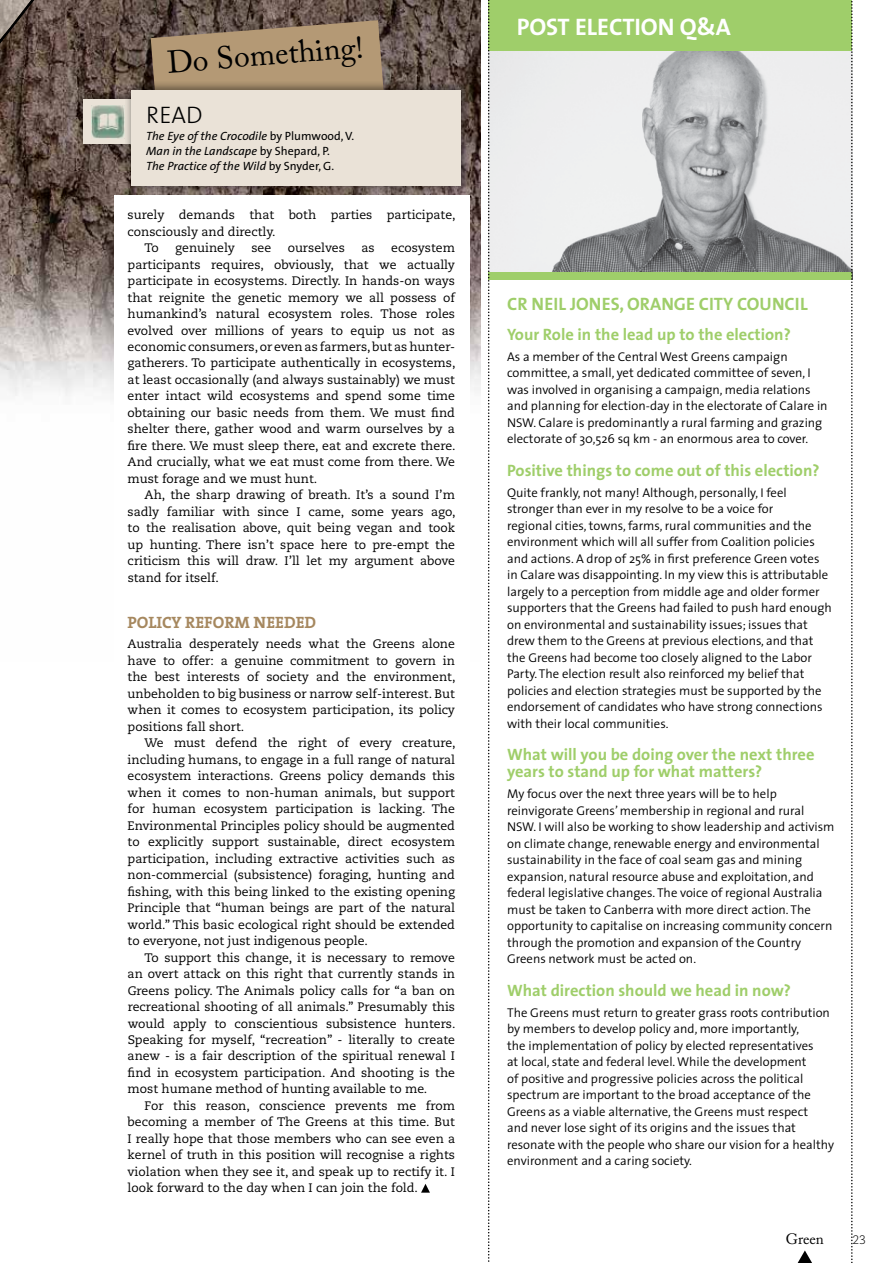
<style>
.page{position:relative;width:893px;height:1263px;background:#fff}
.page>*{position:absolute;margin:0;border:0;box-sizing:border-box;transform-origin:0 0}
.t1{font:31.5px "Adobe Caslon Pro";color:#000}
.t2{font:700 24px "The Sans";color:#fff}
.t3{font:300 24px "The Sans";color:#000}
.t4{font:700 18px "The Sans";color:#9fce6a}
.t5{font:700 16.5px/17.2px "The Sans";color:#9fce6a}
.t6{font:700 16.5px "The Serif";color:#a6885f}
.t7{font:15px "Adobe Caslon Pro";color:#000}
.t8{font:300 12.75px/16.5px "The Sans";color:#000}
.t9{font:12.3px/16.5px "Caecilia CE";color:#000;text-align:justify}
.t10{font:300 12.3px "Caecilia";color:#000}
.t11{font:italic 12px/15px "The Sans";color:#000}
.s1{font-style:normal}
</style>
<div class="page">
<img style="left:263px;top:0;width:217px;height:391px">
<img style="left:0;top:0;width:263px;height:396px">
<div style="left:114px;top:196px;width:356px;height:769px;background:#fff"></div>
<svg style="left:421px;top:1184px;width:9px;height:9px"></svg>
<img style="left:490px;top:50px;width:361px;height:222px">
<div style="left:489px;top:272px;width:363px;height:8px;background:#9fce6a"></div>
<div style="left:489px;top:0;width:363px;height:50px;background:#9fce6a"></div>
<svg style="left:851px;top:1px;width:2px;height:1262px"></svg>
<svg style="left:488px;top:0;width:2px;height:1262px"></svg>
<div style="left:76px;top:89px;width:116px;height:63px;background:#000;opacity:.44"></div>
<div style="left:83px;top:100px;width:98px;height:44px;background:#eae2d7"></div>
<svg style="left:151px;top:20px;width:234px;height:59px;background:#a48b6c"></svg>
<div style="left:124px;top:79px;width:347px;height:114px;background:#000;opacity:.44"></div>
<div style="left:131px;top:90px;width:329px;height:96px;background:#eae2d7"></div>
<img style="left:91px;top:105px;width:34px;height:34px">
<svg style="left:0;top:0;width:78px;height:220px;background:#625047"></svg>
<svg style="left:797px;top:1250px;width:15px;height:13px"></svg>
<h1 class="t1" style="left:166px;top:42px;width:198px;rotate:-4deg">Do Something!</h1>
<h2 class="t3" style="left:146px;top:95px;width:15px">READ</h2>
<p class="t11" style="left:146px;top:128px;width:210px">The Eye of the Crocodile <span class="s1">by Plumwood, V.<br></span>Man in the Landscape <span class="s1">by Shepard, P.<br></span>The Practice of the Wild <span class="s1">by Snyder, G.</span></p>
<p class="t9" style="left:128px;top:206px;width:329px">surely demands that both parties participate,</p>
<p class="t9" style="left:128px;top:223px;width:150px">consciously and directly.</p>
<p class="t9" style="left:145px;top:239px;width:16px">To</p>
<p class="t9" style="left:175px;top:239px;width:61px">genuinely</p>
<p class="t9" style="left:251px;top:239px;width:21px">see</p>
<p class="t9" style="left:288px;top:239px;width:59px">ourselves</p>
<p class="t9" style="left:361px;top:239px;width:15px">as</p>
<p class="t9" style="left:128px;top:239px;width:329px;text-indent:264px">ecosystem participants requires, obviously, that we actually participate in ecosystems. Directly. In hands-on ways that reignite the genetic memory we all possess of humankind’s natural ecosystem roles. Those roles evolved over millions of years to equip us not as economic consumers,or even as farmers,but as hunter&shy;gatherers. To participate authentically in ecosystems, at least occasionally (and always sustainably) we must enter intact wild ecosystems and spend some time obtaining our basic needs from them. We must find shelter there, gather wood and warm ourselves by a fire there. We must sleep there, eat and excrete there.<br>And crucially, what we eat must come from there. We must forage and we must hunt.</p>
<p class="t9" style="left:128px;top:487px;width:329px;text-indent:17px">Ah, the sharp drawing of breath. It’s a sound I’m sadly familiar with since I came, some years ago, to the realisation above, quit being vegan and took up hunting. There isn’t space here to pre-empt the criticism this will draw. I’ll let my argument above stand for itself.</p>
<h3 class="t6" style="left:128px;top:608px;width:20px">POLICY</h3>
<h3 class="t6" style="left:185px;top:608px;width:12px">REFORM</h3>
<h3 class="t6" style="left:253px;top:608px;width:11px">NEE</h3>
<h3 class="t6" style="left:284px;top:608px;width:34px">DED</h3>
<p class="t9" style="left:128px;top:635px;width:329px">Australia desperately needs what the Greens alone have to offer: a genuine commitment to govern in the best interests of society and the environment, unbeholden to big business or narrow self-interest. But when it comes to ecosystem participation, its policy positions fall short.</p>
<p class="t9" style="left:128px;top:734px;width:329px;text-indent:17px">We must defend the right of every creature, including humans, to engage in a full range of natural ecosystem interactions. Greens policy demands this when it comes to non-human animals, but support for human ecosystem participation is lacking. The Environmental Principles policy should be augmented to explicitly support sustainable, direct ecosystem participation, including extractive activities such as non-commercial (subsistence) foraging, hunting and fishing, with this being linked to the existing opening Principle that “human beings are part of the natural world.” This basic ecological right should be extended to everyone, not just indigenous people.</p>
<p class="t9" style="left:128px;top:949px;width:329px;text-indent:17px">To support this change, it is necessary to remove an overt attack on this right that currently stands in Greens policy. The Animals policy calls for “a ban on recreational shooting of all animals.” Presumably this would apply to conscientious subsistence hunters.<br>Speaking for myself, “recreation” - literally to create anew - is a fair description of the spiritual renewal I find in ecosystem participation. And shooting is the most humane method of hunting available to me.</p>
<p class="t9" style="left:128px;top:1097px;width:329px;text-indent:17px">For this reason, conscience prevents me from becoming a member of The Greens at this time. But I really hope that those members who can see even a kernel of truth in this position will recognise a rights violation when they see it, and speak up to rectify it. I look forward to the day when I can join the fold.</p>
<h2 class="t2" style="left:517px;top:7px;width:216px">Post Election Q&amp;A</h2>
<h3 class="t4" style="left:507px;top:289px;width:302px">Cr Nei l Jones, Orange City Council</h3>
<h3 class="t5" style="left:507px;top:325px;width:285px">Your Role in the lead up to the election?</h3>
<p class="t8" style="left:507px;top:348px;width:322px">As a member of the Central West Greens campaign committee, a small, yet dedicated committee of seven, I was involved in organising a campaign, media relations and planning for election-day in the electorate of Calare in NSW. Calare is predominantly a rural farming and grazing electorate of 30,526 sq km - an enormous area to cover.</p>
<h3 class="t5" style="left:507px;top:461px;width:314px">Positive things to come out of this election?</h3>
<p class="t8" style="left:507px;top:484px;width:326px">Quite frankly, not many! Although, personally, I feel stronger than ever in my resolve to be a voice for<br>regional cities, towns, farms, rural communities and the environment which will all suffer from Coalition policies and actions. A drop of 25% in first preference Green votes in Calare was disappointing. I n my view this is attributable largely to a perception from middle age and older former supporters that the Greens had failed to push hard enough on environmental and sustainability issues; issues that drew them to the Greens at previous elections, and that the Greens had become too closely aligned to the Labor Party. The election result also reinforced my belief that policies and election strategies must be supported by the endorsement of candidates who have strong connections with their local communities.</p>
<h3 class="t5" style="left:507px;top:745px;width:309px">What will you be doing over the next three years to stand up for what matters?</h3>
<p class="t8" style="left:507px;top:785px;width:329px">My focus over the next three years will be to help reinvigorate Greens’ membership in regional and rural NSW. I will also be working to show leadership and activism on climate change, renewable energy and environmental sustainability in the face of coal seam gas and mining expansion, natural resource abuse and exploitation, and federal legislative changes. The voice of regional Australia must be taken to Canberra with more direct action. The opportunity to capitalise on increasing community concern through the promotion and expansion of the Country Greens network must be acted on.</p>
<h3 class="t5" style="left:507px;top:981px;width:285px">What direction should we head in now?</h3>
<p class="t8" style="left:507px;top:1003px;width:328px">The Greens must return to greater grass roots contribution by members to develop policy and, more importantly,<br>the implementation of policy by elected representatives<br>at local, state and federal level. While the development<br>of positive and progressive policies across the political spectrum are important to the broad acceptance of the Greens as a viable alternative, the Greens must respect<br>and never lose sight of its origins and the issues that resonate with the people who share our vision for a healthy environment and a caring society.</p>
<p class="t7" style="left:786px;top:1230px;width:39px">Green</p>
<p class="t10" style="left:852px;top:1232px;width:15px">23</p>
</div>
